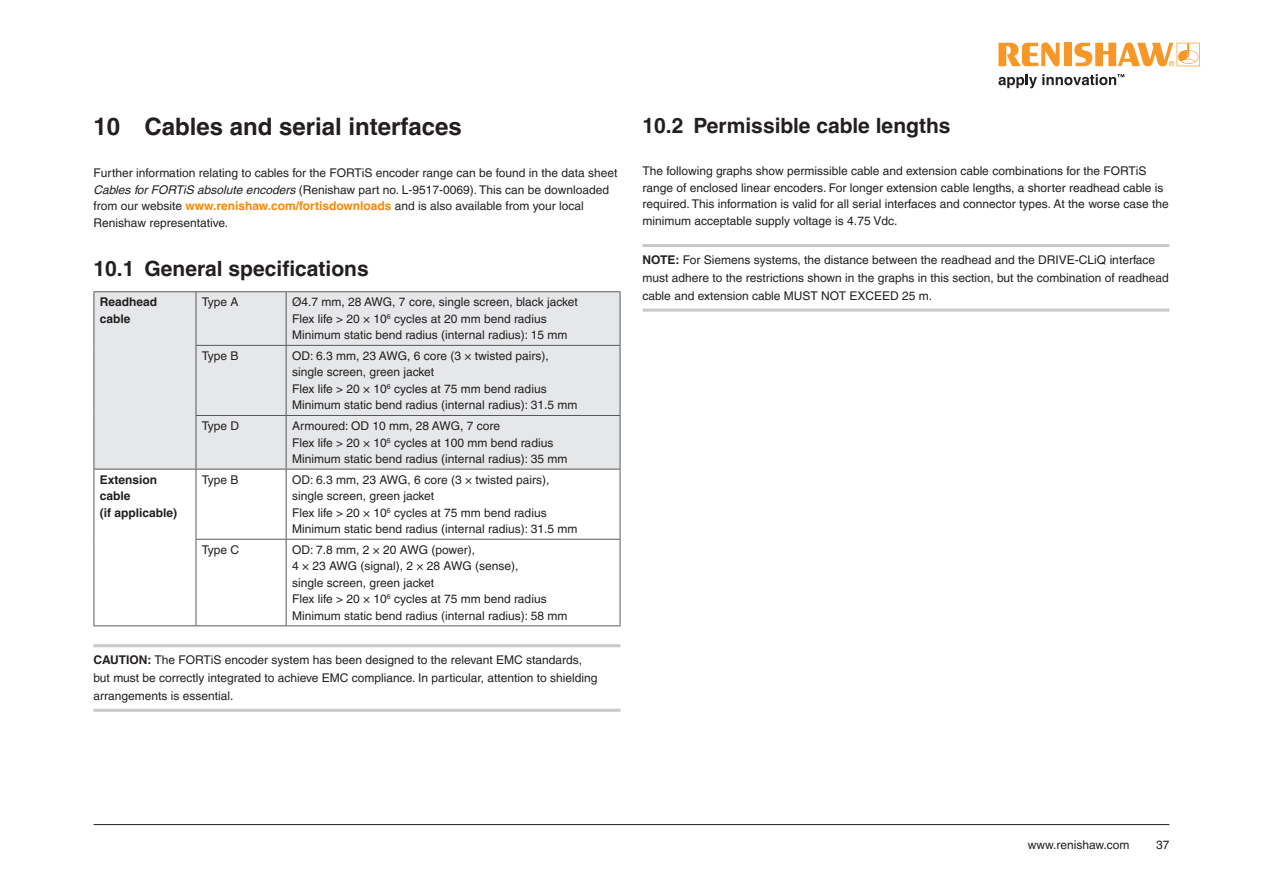
<style>
.page{position:relative;width:1263px;height:893px;background:#fff}
.page>*{position:absolute;margin:0;border:0;box-sizing:border-box;transform-origin:0 0}
.t1{font:700 24px "Helvetica LT Pro";color:#231f20}
.t2{font:700 21px "Helvetica LT Pro";color:#231f20}
._8pt_Table_body_left_aligned{font:12px/16.5px "Helvetica LT Pro";color:#231f20}
._8pt_Body_Text{font:12px/16.5px "Helvetica LT Pro";color:#231f20}
._8pt_Note{font:12px/18px "Helvetica LT Pro";color:#231f20}
._8pt_Column_1_bold_text{font:700 12px/16.5px "Helvetica LT Pro";color:#231f20}
.s1{font-style:italic}
.s2{font-weight:700;color:#f88800}
.s3{font-weight:700}
</style>
<div class="page">
<svg style="left:998px;top:43px;width:62px;height:23px"></svg>
<div style="left:1064px;top:43px;width:8px;height:23px;background:#f79727"></div>
<svg style="left:1074px;top:43px;width:126px;height:23px"></svg>
<svg style="left:998px;top:74px;width:126px;height:14px"></svg>
<hr style="left:94px;top:824px;width:1075px;height:1px;background:#231f20">
<hr style="left:94px;top:644px;width:526px;height:3px;background:#c7c8ca">
<hr style="left:94px;top:709px;width:526px;height:3px;background:#c7c8ca">
<div style="left:95px;top:292px;width:525px;height:177px;background:#e6e7e9"></div>
<hr style="left:94px;top:291px;width:102px;height:1px;background:#57585a">
<hr style="left:94px;top:292px;width:1px;height:53px;background:#57585a">
<hr style="left:196px;top:291px;width:90px;height:1px;background:#57585a">
<hr style="left:196px;top:292px;width:1px;height:53px;background:#57585a">
<hr style="left:286px;top:291px;width:334px;height:1px;background:#57585a">
<hr style="left:286px;top:292px;width:1px;height:53px;background:#57585a">
<hr style="left:620px;top:292px;width:1px;height:53px;background:#57585a">
<hr style="left:94px;top:345px;width:1px;height:70px;background:#57585a">
<hr style="left:196px;top:345px;width:90px;height:1px;background:#57585a">
<hr style="left:196px;top:346px;width:1px;height:69px;background:#57585a">
<hr style="left:286px;top:345px;width:334px;height:1px;background:#57585a">
<hr style="left:286px;top:346px;width:1px;height:69px;background:#57585a">
<hr style="left:620px;top:346px;width:1px;height:69px;background:#57585a">
<hr style="left:94px;top:415px;width:1px;height:54px;background:#57585a">
<hr style="left:196px;top:415px;width:90px;height:1px;background:#57585a">
<hr style="left:196px;top:416px;width:1px;height:53px;background:#57585a">
<hr style="left:286px;top:415px;width:334px;height:1px;background:#57585a">
<hr style="left:286px;top:416px;width:1px;height:53px;background:#57585a">
<hr style="left:620px;top:416px;width:1px;height:53px;background:#57585a">
<hr style="left:94px;top:469px;width:102px;height:1px;background:#57585a">
<hr style="left:94px;top:469px;width:1px;height:70px;background:#57585a">
<hr style="left:196px;top:469px;width:90px;height:1px;background:#57585a">
<hr style="left:196px;top:469px;width:1px;height:70px;background:#57585a">
<hr style="left:286px;top:469px;width:334px;height:1px;background:#57585a">
<hr style="left:286px;top:469px;width:1px;height:70px;background:#57585a">
<hr style="left:620px;top:469px;width:1px;height:70px;background:#57585a">
<hr style="left:94px;top:539px;width:1px;height:86px;background:#57585a">
<hr style="left:196px;top:539px;width:90px;height:1px;background:#57585a">
<hr style="left:196px;top:540px;width:1px;height:85px;background:#57585a">
<hr style="left:286px;top:539px;width:334px;height:1px;background:#57585a">
<hr style="left:286px;top:540px;width:1px;height:85px;background:#57585a">
<hr style="left:620px;top:540px;width:1px;height:85px;background:#57585a">
<hr style="left:94px;top:625px;width:102px;height:1px;background:#57585a">
<hr style="left:196px;top:625px;width:90px;height:1px;background:#57585a">
<hr style="left:286px;top:625px;width:334px;height:1px;background:#57585a">
<hr style="left:642px;top:244px;width:527px;height:3px;background:#c7c8ca">
<hr style="left:642px;top:309px;width:527px;height:3px;background:#c7c8ca">
<p class="t1" style="left:94px;top:112px;width:370px">10 Cables and serial interfaces</p>
<p class="_8pt_Body_Text" style="left:94px;top:165px;width:525px">Further information relating to cables for the FORTiS encoder range can be found in the data sheet <span class="s1">Cables for FORTiS absolute encoders</span> (Renishaw part no. L-9517-0069). This can be downloaded from our website <span class="s2">www.renishaw.com/fortisdownloads</span> and is also available from your local Renishaw representative.</p>
<p class="t2" style="left:94px;top:256px;width:277px">10.1 General specifications</p>
<p class="_8pt_Column_1_bold_text" style="left:100px;top:294px;width:59px">Readhead cable</p>
<p class="_8pt_Table_body_left_aligned" style="left:202px;top:294px;width:38px">Type A</p>
<p class="_8pt_Table_body_left_aligned" style="left:292px;top:294px;width:287px">Ø4.7 mm, 28 AWG, 7 core, single screen, black jacket</p>
<p class="_8pt_Table_body_left_aligned" style="left:292px;top:310px;width:256px">Flex life &gt; 20 × 10<sup>6</sup> cycles at 20 mm bend radius</p>
<p class="_8pt_Table_body_left_aligned" style="left:292px;top:327px;width:277px">Minimum static bend radius (internal radius): 15 mm</p>
<p class="_8pt_Table_body_left_aligned" style="left:202px;top:347px;width:38px">Type B</p>
<p class="_8pt_Table_body_left_aligned" style="left:292px;top:347px;width:258px">OD: 6.3 mm, 23 AWG, 6 core (3 × twisted pairs), single screen, green jacket</p>
<p class="_8pt_Table_body_left_aligned" style="left:292px;top:380px;width:256px">Flex life &gt; 20 × 10<sup>6</sup> cycles at 75 mm bend radius</p>
<p class="_8pt_Table_body_left_aligned" style="left:292px;top:397px;width:287px">Minimum static bend radius (internal radius): 31.5 mm</p>
<p class="_8pt_Table_body_left_aligned" style="left:202px;top:418px;width:39px">Type D</p>
<p class="_8pt_Table_body_left_aligned" style="left:292px;top:418px;width:209px">Armoured: OD 10 mm, 28 AWG, 7 core</p>
<p class="_8pt_Table_body_left_aligned" style="left:292px;top:434px;width:263px">Flex life &gt; 20 × 10<sup>6</sup> cycles at 100 mm bend radius</p>
<p class="_8pt_Table_body_left_aligned" style="left:292px;top:451px;width:277px">Minimum static bend radius (internal radius): 35 mm</p>
<p class="_8pt_Column_1_bold_text" style="left:100px;top:471px;width:79px">Extension cable<br>(if applicable)</p>
<p class="_8pt_Table_body_left_aligned" style="left:202px;top:471px;width:38px">Type B</p>
<p class="_8pt_Table_body_left_aligned" style="left:292px;top:471px;width:259px">OD: 6.3 mm, 23 AWG, 6 core (3 × twisted pairs), single screen, green jacket</p>
<p class="_8pt_Table_body_left_aligned" style="left:292px;top:504px;width:256px">Flex life &gt; 20 × 10<sup>6</sup> cycles at 75 mm bend radius</p>
<p class="_8pt_Table_body_left_aligned" style="left:292px;top:521px;width:287px">Minimum static bend radius (internal radius): 31.5 mm</p>
<p class="_8pt_Table_body_left_aligned" style="left:202px;top:541px;width:39px">Type C</p>
<p class="_8pt_Table_body_left_aligned" style="left:292px;top:541px;width:228px">OD: 7.8 mm, 2 × 20 AWG (power),<br>4 × 23 AWG (signal), 2 × 28 AWG (sense), single screen, green jacket</p>
<p class="_8pt_Table_body_left_aligned" style="left:292px;top:591px;width:256px">Flex life &gt; 20 × 10<sup>6</sup> cycles at 75 mm bend radius</p>
<p class="_8pt_Table_body_left_aligned" style="left:292px;top:607px;width:277px">Minimum static bend radius (internal radius): 58 mm</p>
<p class="_8pt_Note" style="left:94px;top:651px;width:505px"><span class="s3">CAUTION:</span> The FORTiS encoder system has been designed to the relevant EMC standards, but must be correctly integrated to achieve EMC compliance. In particular, attention to shielding arrangements is essential.</p>
<p class="t2" style="left:642px;top:113px;width:309px">10.2 Permissible cable lengths</p>
<p class="_8pt_Body_Text" style="left:642px;top:163px;width:528px">The following graphs show permissible cable and extension cable combinations for the FORTiS range of enclosed linear encoders. For longer extension cable lengths, a shorter readhead cable is required. This information is valid for all serial interfaces and connector types. At the worse case the minimum acceptable supply voltage is 4.75 Vdc.</p>
<p class="_8pt_Note" style="left:642px;top:251px;width:528px"><span class="s3">NOTE:</span> For Siemens systems, the distance between the readhead and the DRIVE-CLiQ interface must adhere to the restrictions shown in the graphs in this section, but the combination of readhead cable and extension cable MUST NOT EXCEED 25 m.</p>
<p class="_8pt_Body_Text" style="left:1028px;top:837px;width:103px">www.renishaw.com</p>
<p class="_8pt_Body_Text" style="left:1156px;top:837px;width:15px">37</p>
</div>
